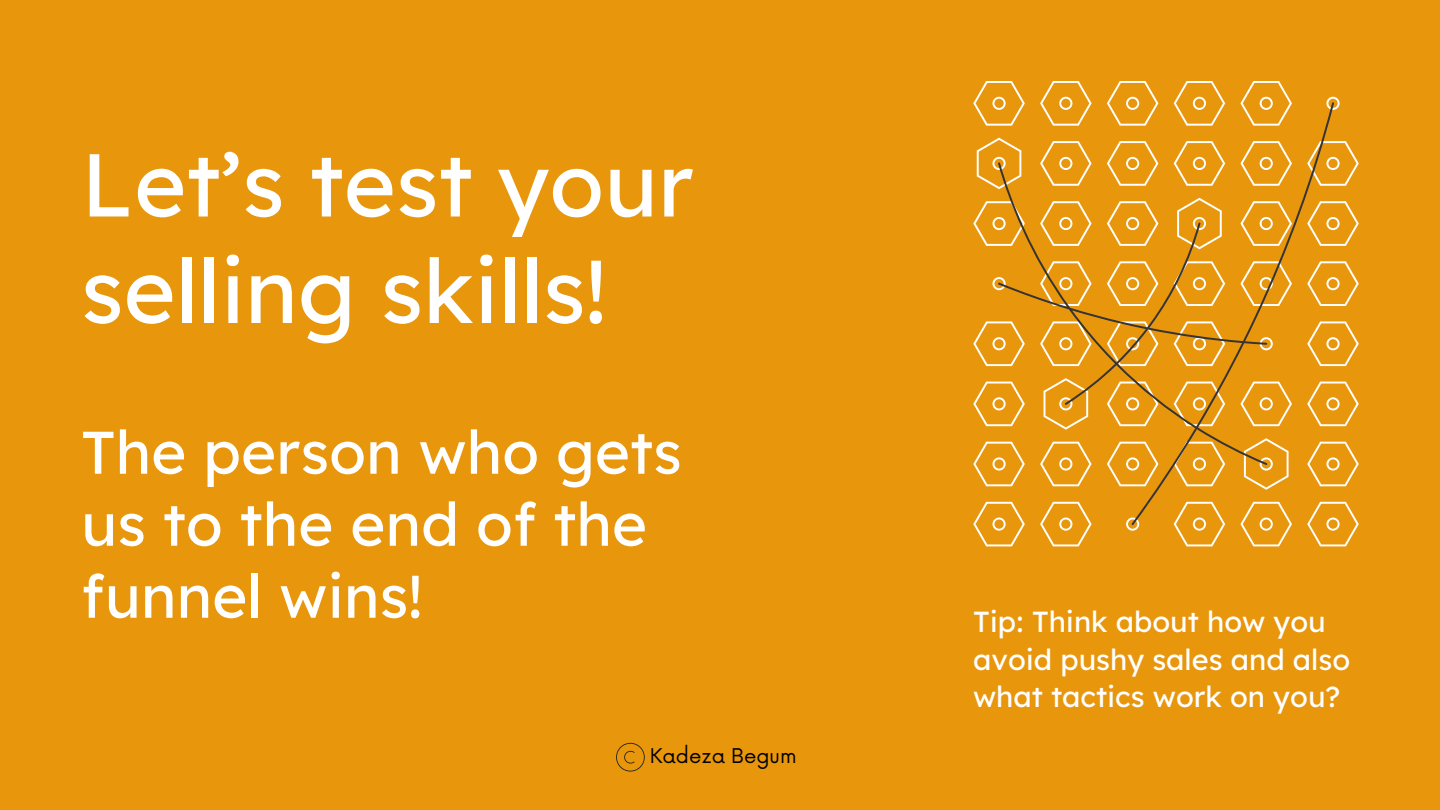
<style>
.page{position:relative;width:1440px;height:810px;background:#e8960c}
.page>*{position:absolute;margin:0;border:0;box-sizing:border-box;transform-origin:0 0}
.t1{font:89px/106.5px "Lexend Deca";color:#fff}
.t2{font:60px/72px "Lexend Deca";color:#fff}
.t3{font:29px/37.5px "Lexend Deca";color:#fff}
.t4{font:19.8px "Now";color:#000}
</style>
<div class="page">
<svg style="left:973px;top:81px;width:386px;height:465px"></svg>
<svg style="left:998px;top:102px;width:336px;height:423px"></svg>
<svg style="left:616px;top:743px;width:29px;height:29px"></svg>
<h2 class="t1" style="left:81px;top:130px;width:614px">Let’s test your selling skills!</h2>
<p class="t2" style="left:81px;top:415px;width:602px">The person who gets us to the end of the funnel wins!</p>
<p class="t4" style="left:650px;top:745px;width:148px">Kadeza Begum</p>
<h1 class="t3" style="left:973px;top:602px;width:379px">Tip: Think about how you avoid pushy sales and also what tactics work on you?</h1>
</div>
